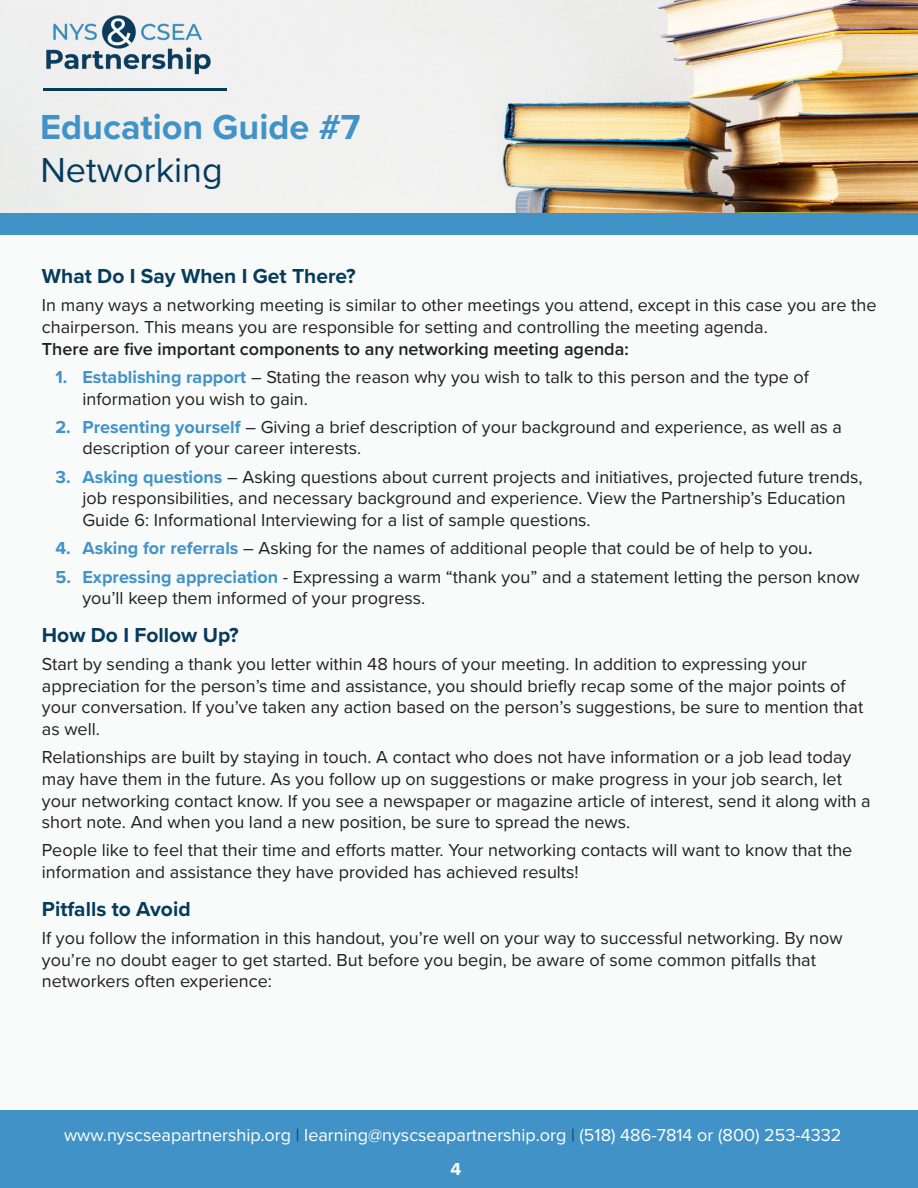
<style>
.page{position:relative;width:918px;height:1188px;background:#f9fafa}
.page>*{position:absolute;margin:0;border:0;box-sizing:border-box;transform-origin:0 0}
.t1{font:700 36px "Proxima Nova";color:#4193c7}
.t2{font:36px "Proxima Nova";color:#053c5c}
.t3{font:700 21px "Proxima Nova";color:#053c5c}
.t4{font:18px/21.6px "Proxima Nova";color:#231f20}
.t5{font:18px "Proxima Nova";color:#fff}
.t6{font:700 18px "Proxima Nova";color:#fff}
.s1{font-weight:600}
.s2{font-weight:700;color:#4193c7}
.s3{color:#053c5c}
</style>
<div class="page">
<img style="left:0;top:0;width:918px;height:214px">
<div style="left:0;top:1110px;width:918px;height:78px;background:#4193c7"></div>
<img style="left:43px;top:14px;width:173px;height:62px">
<hr style="left:43px;top:88px;width:184px;height:3px;background:#053c5c">
<div style="left:0;top:214px;width:918px;height:21px;background:#4193c7"></div>
<p class="t1" style="left:40px;top:100px;width:322px">Education Guide #7</p>
<p class="t2" style="left:40px;top:143px;width:184px">Networking</p>
<p class="t3" style="left:42px;top:260px;width:315px">What Do I Say When I Get There?</p>
<p class="t4" style="left:42px;top:294px;width:836px">In many ways a networking meeting is similar to other meetings you attend, except in this case you are the chairperson. This means you are responsible for setting and controlling the meeting agenda.<br><span class="s1">There are five important components to any networking meeting agenda:</span></p>
<p class="t4" style="left:82px;top:365px;width:728px;text-indent:-27px"><span class="s2">1. Establishing rapport</span> – Stating the reason why you wish to talk to this person and the type of information you wish to gain.</p>
<p class="t4" style="left:82px;top:415px;width:761px;text-indent:-27px"><span class="s2">2. Presenting yourself</span> – Giving a brief description of your background and experience, as well as a description of your career interests.</p>
<p class="t4" style="left:82px;top:465px;width:782px;text-indent:-27px"><span class="s2">3. Asking questions</span> – Asking questions about current projects and initiatives, projected future trends, job responsibilities, and necessary background and experience. View the Partnership’s Education<br>Guide 6: Informational Interviewing for a list of sample questions.</p>
<p class="t4" style="left:55px;top:537px;width:759px"><span class="s2">4. Asking for referrals</span> – Asking for the names of additional people that could be of help to you<span class="s1">.</span></p>
<p class="t4" style="left:82px;top:565px;width:779px;text-indent:-27px"><span class="s2">5. Expressing appreciation</span> - Expressing a warm “thank you” and a statement letting the person know you’ll keep them informed of your progress.</p>
<p class="t3" style="left:42px;top:619px;width:198px">How Do I Follow Up?</p>
<p class="t4" style="left:42px;top:653px;width:823px">Start by sending a thank you letter within 48 hours of your meeting. In addition to expressing your appreciation for the person’s time and assistance, you should briefly recap some of the major points of your conversation. If you’ve taken any action based on the person’s suggestions, be sure to mention that as well.</p>
<p class="t4" style="left:42px;top:746px;width:830px">Relationships are built by staying in touch. A contact who does not have information or a job lead today may have them in the future. As you follow up on suggestions or make progress in your job search, let your networking contact know. If you see a newspaper or magazine article of interest, send it along with a short note. And when you land a new position, be sure to spread the news.</p>
<p class="t4" style="left:42px;top:839px;width:812px">People like to feel that their time and efforts matter. Your networking contacts will want to know that the information and assistance they have provided has achieved results!</p>
<p class="t3" style="left:42px;top:893px;width:150px">Pitfalls to Avoid</p>
<p class="t4" style="left:42px;top:926px;width:802px">If you follow the information in this handout, you’re well on your way to successful networking. By now you’re no doubt eager to get started. But before you begin, be aware of some common pitfalls that networkers often experience:</p>
<p class="t5" style="left:64px;top:1121px;width:779px">www.nyscseapartnership.org <span class="s3">|</span> learning@nyscseapartnership.org <span class="s3">|</span> (518) 486-7814 or (800) 253-4332</p>
<p class="t6" style="left:450px;top:1155px;width:12px">4</p>
</div>
